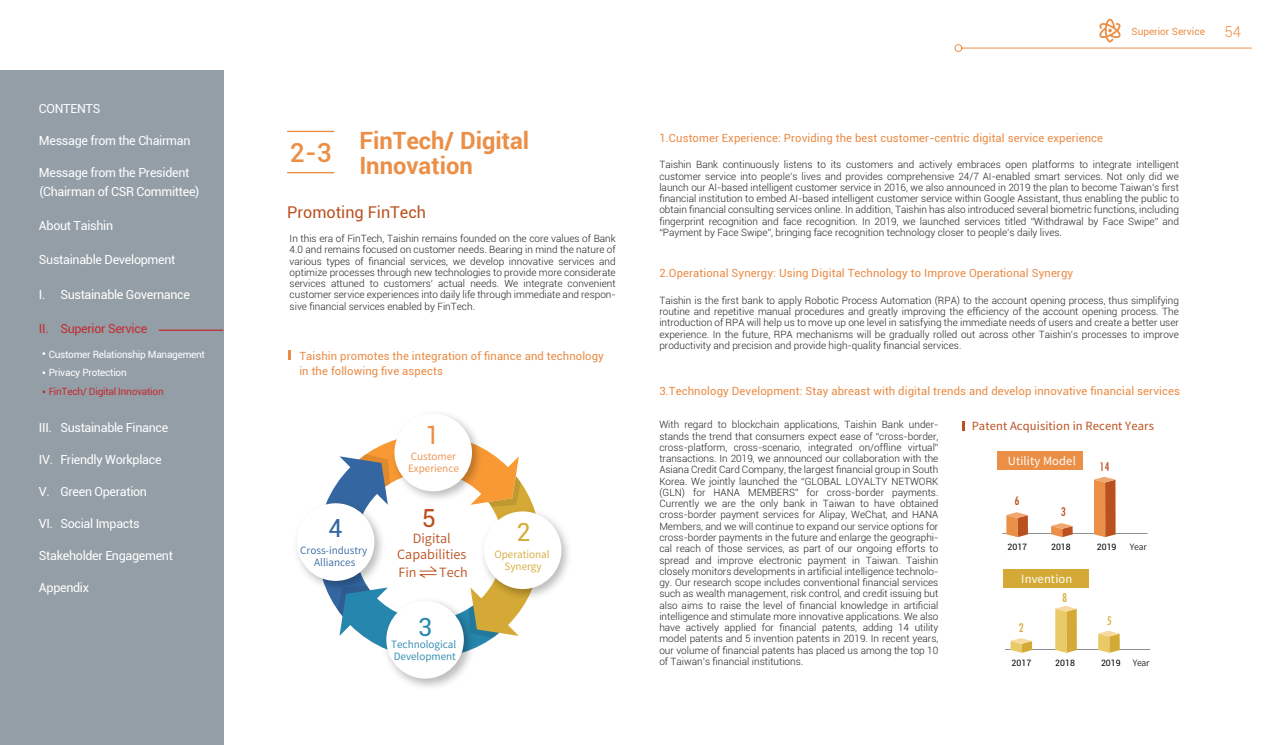
<style>
.page{position:relative;width:1265px;height:745px;background:#fff}
.page>*{position:absolute;margin:0;border:0;box-sizing:border-box;transform-origin:0 0}
.t1{font:500 26.25px "Roboto";color:#eb8e46}
.t2{font:25px "Roboto";color:#3467a1}
.t3{font:25px "Roboto";color:#eb8e46}
.t4{font:25px "Roboto";color:#d4a935}
.t5{font:25px "Roboto";color:#2786ad}
.t6{font:25px "Roboto";color:#bb501f}
.t7{font:700 23.75px/25px "Roboto";color:#eb8e46}
.t8{font:16.25px "Roboto";color:#bb501f}
.t9{font:300 15px "Roboto";color:#eb8e46}
.t10{font:condensed 13.75px "Tw Cen";color:#bb501f}
.t11{font:condensed 13.75px "Tw Cen";color:#d4a935}
.t12{font:600 12.75px/15.2px "Noto Sans CJ Ktc";color:#bb501f;text-align:center}
.t13{font:12.5px "Roboto";letter-spacing:-.025em;color:#fff}
.t14{font:12.5px/21.2px "Noto Sans CJ Ktc";letter-spacing:.01em;color:#fff}
.t15{font:12.5px "Roboto";letter-spacing:-.025em;color:#c52b2f}
.t16{font:11.25px/15px "Roboto";letter-spacing:.01em;color:#e98b45}
.t17{font:11.25px "Noto Sans CJ Ktc";letter-spacing:.01em;color:#bb501f}
.t18{font:11.25px "Noto Sans CJ Ktc";letter-spacing:.01em;color:#fff}
.t19{font:300 10px/11.2px "Roboto";color:#231f20;text-align:justify}
.t20{font:10px/18.8px "Roboto";letter-spacing:-.025em;color:#fff}
.t21{font:10px "Roboto";letter-spacing:-.025em;color:#c52b2f}
.t22{font:600 10px/12px "Noto Sans CJ Ktc";color:#2786ad}
.t23{font:600 10px/12px "Noto Sans CJ Ktc";color:#3467a1;text-align:center}
.t24{font:10px/19.6px "Noto Sans CJ Ktc";letter-spacing:.01em;color:#c52b2f}
.t25{font:600 10px/12px "Noto Sans CJ Ktc";color:#eb8e46}
.t26{font:600 10px/12px "Noto Sans CJ Ktc";color:#d4a935;text-align:center}
.t27{font:10px "Roboto";color:#eb8e46}
.t28{font:8.75px "Roboto";color:#030303}
.t29{font:600 8.75px "Noto Sans CJ Ktc";letter-spacing:-.025em;color:#231f20}
.s1{font-family:"Roboto"}
.s2{font-family:"Roboto";color:#fff}
.s3{color:#fff}
</style>
<div class="page">
<div style="left:0;top:71px;width:223px;height:673px;background:#939ea6"></div>
<hr style="left:159px;top:329px;width:64px;height:1px;background:#c52b2f">
<svg style="left:954px;top:19px;width:298px;height:33px"></svg>
<hr style="left:287px;top:131px;width:47px;height:1px;background:#eb8e46">
<hr style="left:287px;top:172px;width:47px;height:1px;background:#eb8e46">
<svg style="left:288px;top:350px;width:3px;height:9px"></svg>
<svg style="left:962px;top:421px;width:3px;height:9px"></svg>
<svg style="left:1002px;top:476px;width:145px;height:61px"></svg>
<div style="left:998px;top:451px;width:85px;height:19px;background:#eb8e46"></div>
<div style="left:1003px;top:569px;width:85px;height:19px;background:#d4a935"></div>
<svg style="left:1005px;top:606px;width:145px;height:46px"></svg>
<img style="left:296px;top:544px;width:11px;height:30px">
<div style="left:297px;top:503px;width:77px;height:77px;background:#fff;border-radius:50%"></div>
<img style="left:393px;top:668px;width:72px;height:19px">
<div style="left:386px;top:600px;width:78px;height:78px;background:#fff;border-radius:50%"></div>
<img style="left:551px;top:520px;width:18px;height:69px">
<div style="left:484px;top:511px;width:77px;height:77px;background:#fff;border-radius:50%"></div>
<svg style="left:307px;top:423px;width:244px;height:245px"></svg>
<p class="t14" style="left:39px;top:98px;width:27px">目錄</p>
<p class="t14" style="left:39px;top:130px;width:64px">董事長的話</p>
<p class="t14" style="left:39px;top:162px;width:142px">總經理的話<br>（<span class="s1">CSR</span> 委員會主任委員）</p>
<p class="t14" style="left:39px;top:215px;width:52px">關於台新</p>
<p class="t14" style="left:39px;top:247px;width:52px">永續經營</p>
<p class="t14" style="left:39px;top:279px;width:80px">一、永續治理</p>
<p class="t13" style="left:39px;top:100px;width:63px">CONTENTS</p>
<p class="t13" style="left:39px;top:132px;width:153px">Message from the Chairman</p>
<p class="t13" style="left:39px;top:163px;width:152px">Message from the President</p>
<p class="t13" style="left:39px;top:183px;width:162px">(Chairman of CSR Committee)</p>
<p class="t13" style="left:39px;top:217px;width:76px">About Taishin</p>
<p class="t13" style="left:39px;top:251px;width:138px">Sustainable Development</p>
<p class="t13" style="left:39px;top:285px;width:153px">I. Sustainable Governance</p>
<p class="t15" style="left:39px;top:320px;width:110px">II. Superior Service</p>
<p class="t20" style="left:49px;top:344px;width:158px">Customer Relationship Management<br>Privacy Protection</p>
<p class="t21" style="left:49px;top:384px;width:116px">FinTech/ Digital Innovation</p>
<p class="t24" style="left:67px;top:356px;width:111px"><span class="s2">2-2</span> <span class="s3">隱私保護<br></span><span class="s1">2-3</span> 金融科技／數位創新</p>
<p class="t14" style="left:39px;top:410px;width:80px">三、永續金融</p>
<p class="t13" style="left:39px;top:418px;width:131px">III. Sustainable Finance</p>
<p class="t13" style="left:39px;top:450px;width:124px">IV. Friendly Workplace</p>
<p class="t13" style="left:39px;top:482px;width:110px">V. Green Operation</p>
<p class="t13" style="left:39px;top:514px;width:102px">VI. Social Impacts</p>
<p class="t13" style="left:39px;top:546px;width:135px">Stakeholder Engagement</p>
<p class="t14" style="left:39px;top:442px;width:80px">四、友善職場</p>
<p class="t14" style="left:39px;top:474px;width:80px">五、綠色營運</p>
<p class="t14" style="left:39px;top:506px;width:93px">六、社會影響力</p>
<p class="t14" style="left:39px;top:538px;width:90px">利害關係人議合</p>
<p class="t14" style="left:39px;top:570px;width:27px">附錄</p>
<p class="t13" style="left:39px;top:578px;width:52px">Appendix</p>
<h3 class="t7" style="left:359px;top:127px;width:171px">FinTech/ Digital<br>Innovation</h3>
<h3 class="t8" style="left:287px;top:201px;width:141px">Promoting FinTech</h3>
<h1 class="t1" style="left:290px;top:134px;width:44px">2-3</h1>
<p class="t19" style="left:290px;top:232px;width:328px">In this era of FinTech, Taishin remains founded on the core values of Bank 4.0 and remains focused on customer needs. Bearing in mind the nature of various types of financial services, we develop innovative services and optimize processes through new technologies to provide more considerate services attuned to customers’ actual needs. We integrate convenient customer service experiences into daily life through immediate and respon&shy;sive financial services enabled by FinTech.</p>
<p class="t16" style="left:299px;top:347px;width:306px">Taishin promotes the integration of finance and technology in the following five aspects</p>
<h2 class="t3" style="left:425px;top:417px;width:16px">1</h2>
<h2 class="t2" style="left:329px;top:510px;width:16px">4</h2>
<p class="t23" style="left:300px;top:544px;width:68px">Cross-industry<br>Alliances</p>
<p class="t25" style="left:408px;top:450px;width:52px">Customer<br>Experience</p>
<h2 class="t6" style="left:422px;top:500px;width:16px">5</h2>
<p class="t12" style="left:397px;top:531px;width:71px">Digital<br>Capabilities</p>
<p class="t12" style="left:398px;top:565px;width:20px">Fin</p>
<p class="t12" style="left:439px;top:565px;width:30px">Tech</p>
<h2 class="t5" style="left:418px;top:609px;width:16px">3</h2>
<p class="t22" style="left:391px;top:638px;width:67px">Technological<br>Development</p>
<h2 class="t4" style="left:516px;top:514px;width:16px">2</h2>
<p class="t26" style="left:494px;top:548px;width:57px">Operational<br>Synergy</p>
<p class="t27" style="left:1132px;top:25px;width:75px">Superior Service</p>
<h3 class="t9" style="left:1225px;top:21px;width:18px">54</h3>
<p class="t16" style="left:659px;top:130px;width:445px">1.Customer Experience: Providing the best customer-centric digital service experience</p>
<p class="t19" style="left:659px;top:159px;width:521px">Taishin Bank continuously listens to its customers and actively embraces open platforms to integrate intelligent customer service into people’s lives and provides comprehensive 24/7 AI-enabled smart services. Not only did we launch our AI-based intelligent customer service in 2016, we also announced in 2019 the plan to become Taiwan’s first financial institution to embed AI-based intelligent customer service within Google Assistant, thus enabling the public to obtain financial consulting services online. In addition, Taishin has also introduced several biometric functions, including fingerprint recognition and face recognition. In 2019, we launched services titled “Withdrawal by Face Swipe” and “Payment by Face Swipe”, bringing face recognition technology closer to people’s daily lives.</p>
<p class="t16" style="left:659px;top:265px;width:415px">2.Operational Synergy: Using Digital Technology to Improve Operational Synergy</p>
<p class="t19" style="left:659px;top:294px;width:521px">Taishin is the first bank to apply Robotic Process Automation (RPA) to the account opening process, thus simplifying routine and repetitive manual procedures and greatly improving the efficiency of the account opening process. The introduction of RPA will help us to move up one level in satisfying the immediate needs of users and create a better user experience. In the future, RPA mechanisms will be gradually rolled out across other Taishin’s processes to improve productivity and precision and provide high-quality financial services.</p>
<p class="t16" style="left:659px;top:382px;width:522px">3.Technology Development: Stay abreast with digital trends and develop innovative financial services</p>
<p class="t17" style="left:972px;top:419px;width:184px">Patent Acquisition in Recent Years</p>
<p class="t19" style="left:659px;top:418px;width:281px">With regard to blockchain applications, Taishin Bank under&shy;stands the trend that consumers expect ease of “cross-border, cross-platform, cross-scenario, integrated on/offline virtual” transactions. In 2019, we announced our collaboration with the Asiana Credit Card Company, the largest financial group in South Korea. We jointly launched the “GLOBAL LOYALTY NETWORK (GLN) for HANA MEMBERS” for cross-border payments.<br>Currently we are the only bank in Taiwan to have obtained cross-border payment services for Alipay, WeChat, and HANA Members, and we will continue to expand our service options for cross-border payments in the future and enlarge the geographi&shy;cal reach of those services, as part of our ongoing efforts to spread and improve electronic payment in Taiwan. Taishin closely monitors developments in artificial intelligence technolo&shy;gy. Our research scope includes conventional financial services such as wealth management, risk control, and credit issuing but also aims to raise the level of financial knowledge in artificial intelligence and stimulate more innovative applications. We also have actively applied for financial patents, adding 14 utility model patents and 5 invention patents in 2019. In recent years, our volume of financial patents has placed us among the top 10 of Taiwan’s financial institutions.</p>
<p class="t18" style="left:1008px;top:454px;width:70px">Utility Model</p>
<h3 class="t10" style="left:1100px;top:458px;width:12px">14</h3>
<h3 class="t10" style="left:1015px;top:492px;width:7px">6</h3>
<h3 class="t10" style="left:1061px;top:502px;width:7px">3</h3>
<p class="t28" style="left:1097px;top:541px;width:21px">2019</p>
<p class="t29" style="left:1130px;top:542px;width:18px">Year</p>
<p class="t28" style="left:1007px;top:541px;width:21px">2017</p>
<p class="t28" style="left:1051px;top:541px;width:21px">2018</p>
<p class="t18" style="left:1021px;top:572px;width:53px">Invention</p>
<h3 class="t11" style="left:1062px;top:589px;width:7px">8</h3>
<h3 class="t11" style="left:1107px;top:612px;width:7px">5</h3>
<p class="t28" style="left:1101px;top:656px;width:21px">2019</p>
<h3 class="t11" style="left:1019px;top:618px;width:7px">2</h3>
<p class="t29" style="left:1133px;top:657px;width:18px">Year</p>
<p class="t28" style="left:1012px;top:656px;width:21px">2017</p>
<p class="t28" style="left:1055px;top:656px;width:21px">2018</p>
</div>
